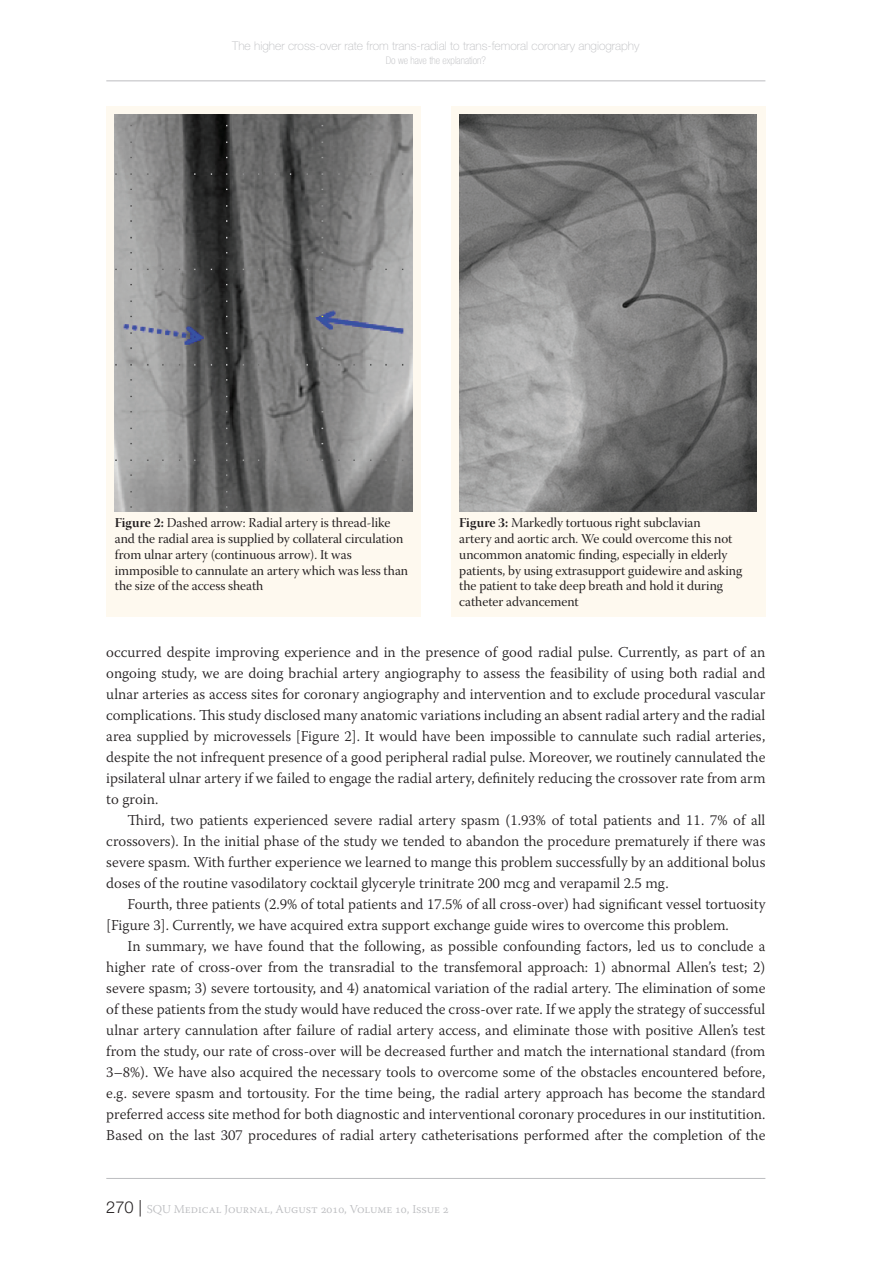
<style>
.page{position:relative;width:893px;height:1263px;background:#fff}
.page>*{position:absolute;margin:0;border:0;box-sizing:border-box;transform-origin:0 0}
.Text_Para_2{font:300 15px/21px "Warnock Pro";color:#231f20;text-align:justify}
.Figures{font:13.5px/15.8px "Warnock Pro Subh";color:#231f20}
.t1{font:100 12px "Helvetica Neue LT Pro";color:#bcbdc0}
.Footer_Right{font:300 12px "Warnock Pro";color:#bcbdc0}
.t2{font:100 condensed 10.5px "Helvetica Neue LT Pro";color:#bcbdc0}
.s1{font-family:"Warnock Pro Bold Disp"}
.s2{font-family:"Helvetica Neue LT Pro";font-size:16.5px;color:#231f20}
</style>
<div class="page">
<hr style="left:106px;top:81px;width:659px;height:1px;background:#bcbdc0">
<hr style="left:106px;top:1178px;width:659px;height:1px;background:#bcbdc0">
<div style="left:106px;top:106px;width:315px;height:511px;background:#fef9ef"></div>
<img style="left:115px;top:115px;width:297px;height:397px">
<div style="left:451px;top:106px;width:314px;height:511px;background:#fef9ef"></div>
<img style="left:459px;top:115px;width:298px;height:397px">
<p class="t1" style="left:232px;top:39px;width:409px">The higher cross-over rate from trans-radial to trans-femoral coronary angiography</p>
<p class="t2" style="left:386px;top:54px;width:102px">Do we have the explanation?</p>
<p class="Figures" style="left:115px;top:517px;width:295px"><span class="s1">Figure 2:</span> Dashed arrow: Radial artery is thread-like and the radial area is supplied by collateral circulation from ulnar artery (continuous arrow). It was immposible to cannulate an artery which was less than the size of the access sheath</p>
<p class="Figures" style="left:459px;top:517px;width:285px"><span class="s1">Figure 3:</span> Markedly tortuous right subclavian<br>artery and aortic arch. We could overcome this not uncommon anatomic finding, especially in elderly patients, by using extrasupport guidewire and asking the patient to take deep breath and hold it during catheter advancement</p>
<p class="Text_Para_2" style="left:106px;top:642px;width:661px">occurred despite improving experience and in the presence of good radial pulse. Currently, as part of an ongoing study, we are doing brachial artery angiography to assess the feasibility of using both radial and ulnar arteries as access sites for coronary angiography and intervention and to exclude procedural vascular complications. This study disclosed many anatomic variations including an absent radial artery and the radial area supplied by microvessels [Figure 2]. It would have been impossible to cannulate such radial arteries, despite the not infrequent presence of a good peripheral radial pulse. Moreover, we routinely cannulated the ipsilateral ulnar artery if we failed to engage the radial artery, definitely reducing the crossover rate from arm to groin.</p>
<p class="Text_Para_2" style="left:106px;top:810px;width:661px;text-indent:21px">Third, two patients experienced severe radial artery spasm (1.93% of total patients and 11. 7% of all crossovers). In the initial phase of the study we tended to abandon the procedure prematurely if there was severe spasm. With further experience we learned to mange this problem successfully by an additional bolus doses of the routine vasodilatory cocktail glyceryle trinitrate 200 mcg and verapamil 2.5 mg.</p>
<p class="Text_Para_2" style="left:106px;top:894px;width:661px;text-indent:21px">Fourth, three patients (2.9% of total patients and 17.5% of all cross-over) had significant vessel tortuosity [Figure 3]. Currently, we have acquired extra support exchange guide wires to overcome this problem.</p>
<p class="Text_Para_2" style="left:106px;top:936px;width:661px;text-indent:21px">In summary, we have found that the following, as possible confounding factors, led us to conclude a higher rate of cross-over from the transradial to the transfemoral approach: 1) abnormal Allen’s test; 2) severe spasm; 3) severe tortousity, and 4) anatomical variation of the radial artery. The elimination of some of these patients from the study would have reduced the cross-over rate. If we apply the strategy of successful ulnar artery cannulation after failure of radial artery access, and eliminate those with positive Allen’s test from the study, our rate of cross-over will be decreased further and match the international standard (from 3–8%). We have also acquired the necessary tools to overcome some of the obstacles encountered before, e.g. severe spasm and tortousity. For the time being, the radial artery approach has become the standard preferred access site method for both diagnostic and interventional coronary procedures in our institutition.<br>Based on the last 307 procedures of radial artery catheterisations performed after the completion of the</p>
<p class="Footer_Right" style="left:106px;top:1201px;width:344px"><span class="s2">270 |</span> SQU Medical Journal, August 2010, Volume 10, Issue 2</p>
</div>
